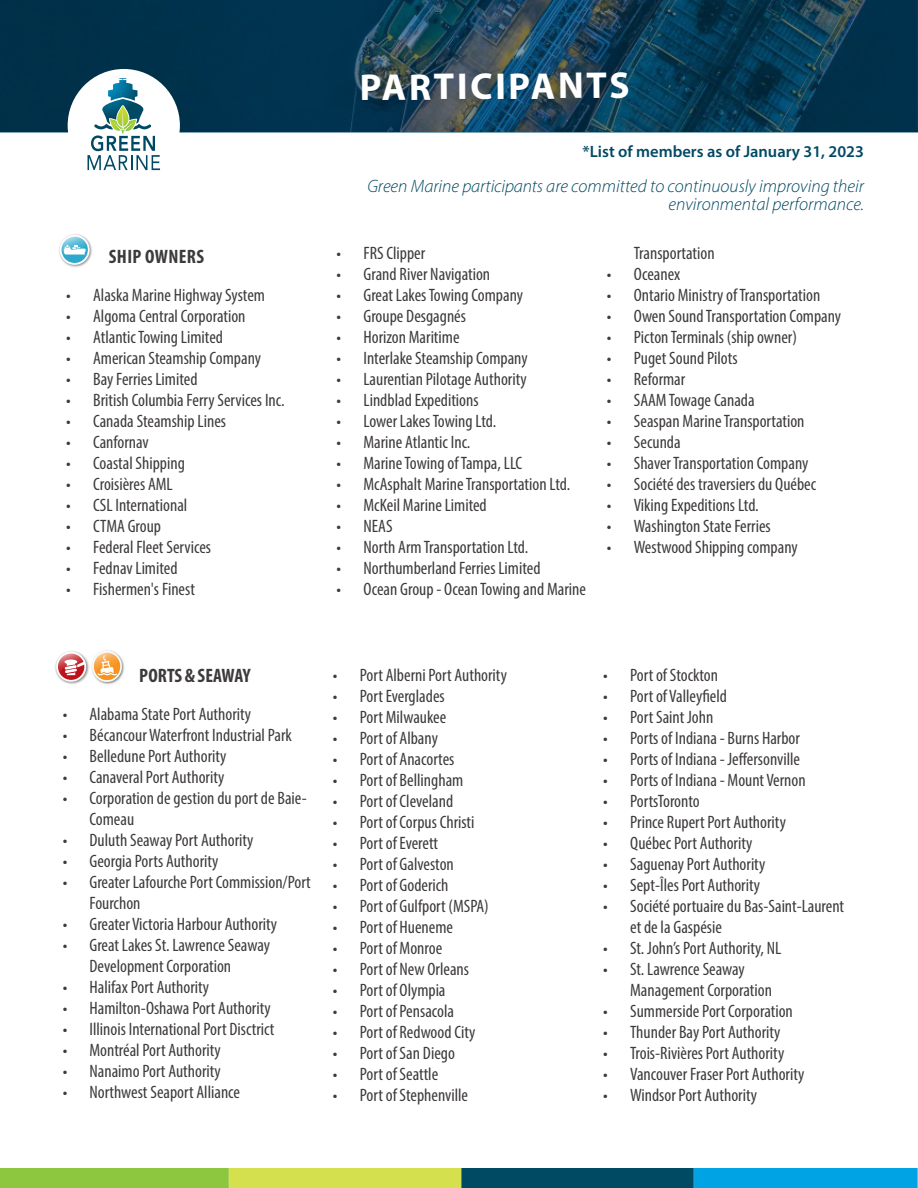
<style>
.page{position:relative;width:918px;height:1188px;background:#fff}
.page>*{position:absolute;margin:0;border:0;box-sizing:border-box;transform-origin:0 0}
.t1{font:700 37.5px "Myriad Pro";color:#fff}
.t2{font:700 condensed 19.5px "Myriad Pro";letter-spacing:-.005em;color:#231f20}
.t3{font:700 condensed 19.5px "Myriad Pro";letter-spacing:.02em;color:#231f20}
.t4{font:condensed 18px/21px "Myriad Pro";color:#231f20}
.t5{font:italic 300 18px "Myriad Pro";color:#004964}
.t6{font:600 16.5px "Myriad Pro";color:#004964}
</style>
<div class="page">
<img style="left:0;top:1168px;width:917px;height:20px">
<svg style="left:917px;top:1168px;width:1px;height:20px"></svg>
<svg style="left:0;top:0;width:917px;height:132px;background:#0d3a53"></svg>
<div style="left:68px;top:69px;width:112px;height:113px;background:#fff;border-radius:50%"></div>
<hr style="left:917px;top:0;width:1px;height:132px;background:#004964">
<img style="left:59px;top:234px;width:33px;height:33px">
<svg style="left:61px;top:236px;width:28px;height:28px"></svg>
<div style="left:60px;top:235px;width:30px;height:30px;border:2px solid #fff;border-radius:50%"></div>
<svg style="left:60px;top:236px;width:27px;height:21px"></svg>
<img style="left:55px;top:650px;width:69px;height:35px">
<svg style="left:57px;top:653px;width:28px;height:28px"></svg>
<div style="left:56px;top:652px;width:30px;height:30px;border:2px solid #fff;border-radius:50%"></div>
<svg style="left:56px;top:653px;width:29px;height:22px"></svg>
<svg style="left:88px;top:78px;width:72px;height:92px"></svg>
<p class="t3" style="left:109px;top:244px;width:97px">SHIP OWNERS</p>
<p class="t4" style="left:66px;top:284px;width:200px">• Alaska Marine Highway System</p>
<p class="t4" style="left:66px;top:305px;width:181px">• Algoma Central Corporation</p>
<p class="t4" style="left:66px;top:326px;width:158px">• Atlantic Towing Limited</p>
<p class="t4" style="left:66px;top:347px;width:196px">• American Steamship Company</p>
<p class="t4" style="left:66px;top:368px;width:133px">• Bay Ferries Limited</p>
<p class="t4" style="left:66px;top:389px;width:220px">• British Columbia Ferry Services Inc.</p>
<p class="t4" style="left:66px;top:410px;width:161px">• Canada Steamship Lines</p>
<p class="t4" style="left:66px;top:431px;width:84px">• Canfornav</p>
<p class="t4" style="left:66px;top:452px;width:120px">• Coastal Shipping</p>
<p class="t4" style="left:66px;top:473px;width:108px">• Croisières AML</p>
<p class="t4" style="left:66px;top:494px;width:123px">• CSL International</p>
<p class="t4" style="left:66px;top:515px;width:96px">• CTMA Group</p>
<p class="t4" style="left:66px;top:536px;width:146px">• Federal Fleet Services</p>
<p class="t4" style="left:66px;top:557px;width:113px">• Fednav Limited</p>
<p class="t4" style="left:66px;top:578px;width:130px">• Fishermen's Finest</p>
<p class="t1" style="left:359px;top:64px;width:271px;rotate:-1deg">PARTICIPANTS</p>
<p class="t6" style="left:583px;top:141px;width:283px">*List of members as of January 31, 2023</p>
<p class="t5" style="left:367px;top:176px;width:498px">Green Marine participants are committed to continuously improving their</p>
<p class="t5" style="left:668px;top:194px;width:197px">environmental performance.</p>
<p class="t4" style="left:337px;top:242px;width:90px">• FRS Clipper</p>
<p class="t4" style="left:337px;top:263px;width:155px">• Grand River Navigation</p>
<p class="t4" style="left:337px;top:284px;width:188px">• Great Lakes Towing Company</p>
<p class="t4" style="left:337px;top:305px;width:131px">• Groupe Desgagnés</p>
<p class="t4" style="left:337px;top:326px;width:125px">• Horizon Maritime</p>
<p class="t4" style="left:337px;top:347px;width:193px">• Interlake Steamship Company</p>
<p class="t4" style="left:337px;top:368px;width:192px">• Laurentian Pilotage Authority</p>
<p class="t4" style="left:337px;top:389px;width:144px">• Lindblad Expeditions</p>
<p class="t4" style="left:337px;top:410px;width:161px">• Lower Lakes Towing Ltd.</p>
<p class="t4" style="left:337px;top:431px;width:135px">• Marine Atlantic Inc.</p>
<p class="t4" style="left:337px;top:452px;width:187px">• Marine Towing of Tampa, LLC</p>
<p class="t4" style="left:337px;top:473px;width:235px">• McAsphalt Marine Transportation Ltd.</p>
<p class="t4" style="left:337px;top:494px;width:152px">• McKeil Marine Limited</p>
<p class="t4" style="left:337px;top:515px;width:58px">• NEAS</p>
<p class="t4" style="left:337px;top:536px;width:193px">• North Arm Transportation Ltd.</p>
<p class="t4" style="left:337px;top:557px;width:206px">• Northumberland Ferries Limited</p>
<p class="t4" style="left:337px;top:578px;width:251px">• Ocean Group - Ocean Towing and Marine</p>
<p class="t4" style="left:634px;top:242px;width:82px">Transportation</p>
<p class="t4" style="left:607px;top:263px;width:75px">• Oceanex</p>
<p class="t4" style="left:607px;top:284px;width:215px">• Ontario Ministry of Transportation</p>
<p class="t4" style="left:607px;top:305px;width:236px">• Owen Sound Transportation Company</p>
<p class="t4" style="left:607px;top:326px;width:192px">• Picton Terminals (ship owner)</p>
<p class="t4" style="left:607px;top:347px;width:132px">• Puget Sound Pilots</p>
<p class="t4" style="left:607px;top:368px;width:80px">• Reformar</p>
<p class="t4" style="left:607px;top:389px;width:149px">• SAAM Towage Canada</p>
<p class="t4" style="left:607px;top:410px;width:199px">• Seaspan Marine Transportation</p>
<p class="t4" style="left:607px;top:431px;width:75px">• Secunda</p>
<p class="t4" style="left:607px;top:452px;width:203px">• Shaver Transportation Company</p>
<p class="t4" style="left:607px;top:473px;width:211px">• Société des traversiers du Québec</p>
<p class="t4" style="left:607px;top:494px;width:153px">• Viking Expeditions Ltd.</p>
<p class="t4" style="left:607px;top:515px;width:165px">• Washington State Ferries</p>
<p class="t4" style="left:607px;top:536px;width:192px">• Westwood Shipping company</p>
<p class="t2" style="left:139px;top:664px;width:113px">PORTS &amp; SEAWAY</p>
<p class="t4" style="left:63px;top:704px;width:190px">• Alabama State Port Authority</p>
<p class="t4" style="left:63px;top:725px;width:231px">• Bécancour Waterfront Industrial Park</p>
<p class="t4" style="left:63px;top:746px;width:165px">• Belledune Port Authority</p>
<p class="t4" style="left:63px;top:767px;width:163px">• Canaveral Port Authority</p>
<p class="t4" style="left:90px;top:788px;width:219px;text-indent:-27px">• Corporation de gestion du port de Baie-<br>Comeau</p>
<p class="t4" style="left:63px;top:830px;width:192px">• Duluth Seaway Port Authority</p>
<p class="t4" style="left:63px;top:851px;width:157px">• Georgia Ports Authority</p>
<p class="t4" style="left:90px;top:872px;width:223px;text-indent:-27px">• Greater Lafourche Port Commission/Port<br>Fourchon</p>
<p class="t4" style="left:63px;top:914px;width:216px">• Greater Victoria Harbour Authority</p>
<p class="t4" style="left:90px;top:935px;width:182px;text-indent:-27px">• Great Lakes St. Lawrence Seaway<br>Development Corporation</p>
<p class="t4" style="left:63px;top:977px;width:148px">• Halifax Port Authority</p>
<p class="t4" style="left:63px;top:998px;width:210px">• Hamilton-Oshawa Port Authority</p>
<p class="t4" style="left:63px;top:1019px;width:214px">• Illinois International Port Disctrict</p>
<p class="t4" style="left:63px;top:1040px;width:160px">• Montréal Port Authority</p>
<p class="t4" style="left:63px;top:1061px;width:160px">• Nanaimo Port Authority</p>
<p class="t4" style="left:63px;top:1082px;width:179px">• Northwest Seaport Alliance</p>
<p class="t4" style="left:333px;top:665px;width:176px">• Port Alberni Port Authority</p>
<p class="t4" style="left:333px;top:686px;width:113px">• Port Everglades</p>
<p class="t4" style="left:333px;top:707px;width:115px">• Port Milwaukee</p>
<p class="t4" style="left:333px;top:728px;width:107px">• Port of Albany</p>
<p class="t4" style="left:333px;top:749px;width:123px">• Port of Anacortes</p>
<p class="t4" style="left:333px;top:770px;width:132px">• Port of Bellingham</p>
<p class="t4" style="left:333px;top:791px;width:122px">• Port of Cleveland</p>
<p class="t4" style="left:333px;top:812px;width:143px">• Port of Corpus Christi</p>
<p class="t4" style="left:333px;top:833px;width:107px">• Port of Everett</p>
<p class="t4" style="left:333px;top:854px;width:123px">• Port of Galveston</p>
<p class="t4" style="left:333px;top:875px;width:117px">• Port of Goderich</p>
<p class="t4" style="left:333px;top:896px;width:158px">• Port of Gulfport (MSPA)</p>
<p class="t4" style="left:333px;top:917px;width:122px">• Port of Hueneme</p>
<p class="t4" style="left:333px;top:938px;width:111px">• Port of Monroe</p>
<p class="t4" style="left:333px;top:959px;width:138px">• Port of New Orleans</p>
<p class="t4" style="left:333px;top:980px;width:114px">• Port of Olympia</p>
<p class="t4" style="left:333px;top:1001px;width:123px">• Port of Pensacola</p>
<p class="t4" style="left:333px;top:1022px;width:144px">• Port of Redwood City</p>
<p class="t4" style="left:333px;top:1043px;width:124px">• Port of San Diego</p>
<p class="t4" style="left:333px;top:1064px;width:107px">• Port of Seattle</p>
<p class="t4" style="left:333px;top:1085px;width:137px">• Port of Stephenville</p>
<p class="t4" style="left:603px;top:665px;width:116px">• Port of Stockton</p>
<p class="t4" style="left:603px;top:686px;width:125px">• Port of Valleyfield</p>
<p class="t4" style="left:603px;top:707px;width:112px">• Port Saint John</p>
<p class="t4" style="left:603px;top:728px;width:198px">• Ports of Indiana - Burns Harbor</p>
<p class="t4" style="left:603px;top:749px;width:198px">• Ports of Indiana - Jeffersonville</p>
<p class="t4" style="left:603px;top:770px;width:204px">• Ports of Indiana - Mount Vernon</p>
<p class="t4" style="left:603px;top:791px;width:98px">• PortsToronto</p>
<p class="t4" style="left:603px;top:812px;width:184px">• Prince Rupert Port Authority</p>
<p class="t4" style="left:603px;top:833px;width:151px">• Québec Port Authority</p>
<p class="t4" style="left:603px;top:854px;width:164px">• Saguenay Port Authority</p>
<p class="t4" style="left:603px;top:875px;width:158px">• Sept-Îles Port Authority</p>
<p class="t4" style="left:630px;top:896px;width:215px;text-indent:-27px">• Société portuaire du Bas-Saint-Laurent et de la Gaspésie</p>
<p class="t4" style="left:603px;top:938px;width:180px">• St. John’s Port Authority, NL</p>
<p class="t4" style="left:630px;top:959px;width:143px;text-indent:-27px">• St. Lawrence Seaway<br>Management Corporation</p>
<p class="t4" style="left:603px;top:1001px;width:191px">• Summerside Port Corporation</p>
<p class="t4" style="left:603px;top:1022px;width:179px">• Thunder Bay Port Authority</p>
<p class="t4" style="left:603px;top:1043px;width:183px">• Trois-Rivières Port Authority</p>
<p class="t4" style="left:603px;top:1064px;width:203px">• Vancouver Fraser Port Authority</p>
<p class="t4" style="left:603px;top:1085px;width:155px">• Windsor Port Authority</p>
</div>
